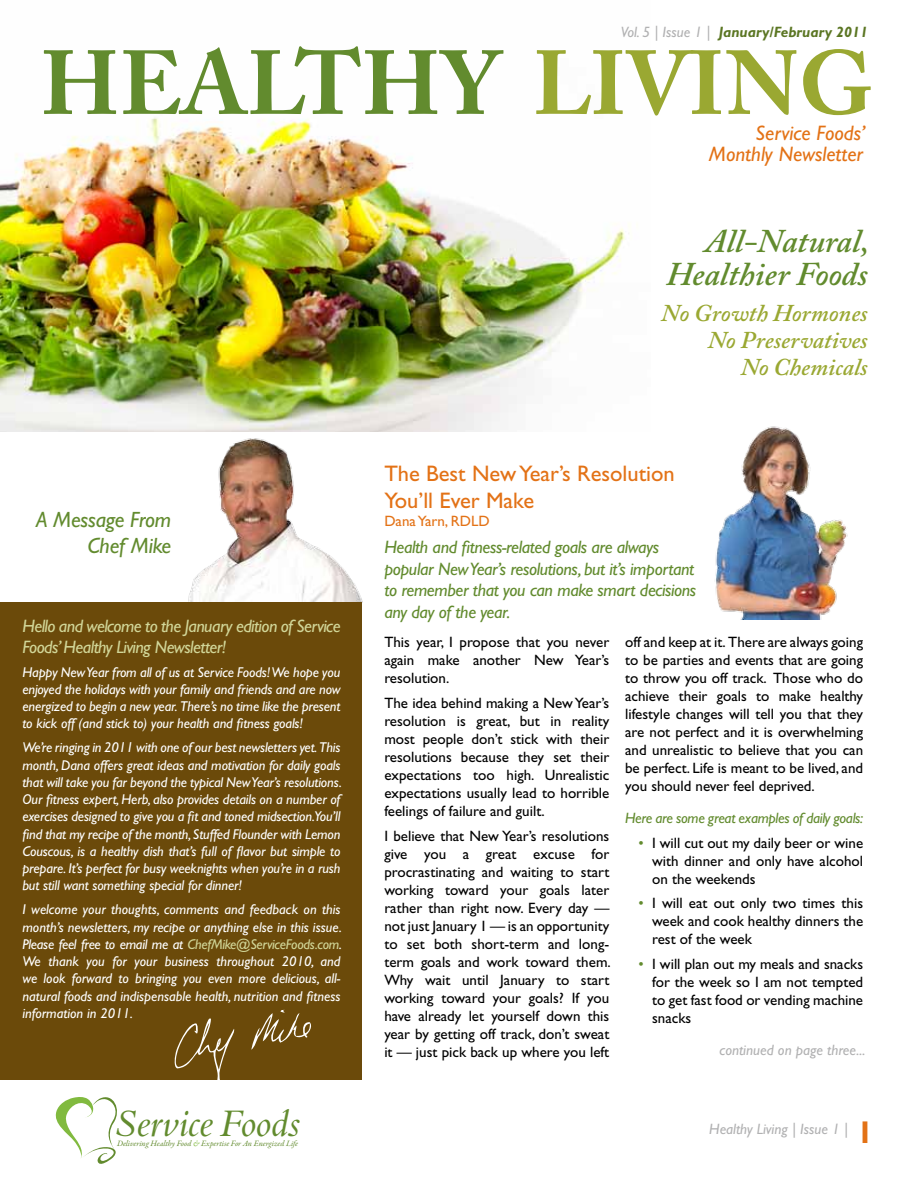
<style>
.page{position:relative;width:918px;height:1188px;background:#fff}
.page>*{position:absolute;margin:0;border:0;box-sizing:border-box;transform-origin:0 0}
.t1{font:700 89.55px "Adobe Caslon Pro";color:#628b2e}
.t2{font:37.95px "Aldine 401 BT Italic A";color:#628b2e}
.t3{font:italic 600 33px/33px "Adobe Caslon Pro";color:#628b2e;text-align:right}
.t4{font:italic 600 24px/27px "Adobe Caslon Pro";color:#9aa832;text-align:right}
.t5{font:22.5px/27px "Gill Sans";color:#e37216}
.t6{font:italic 22.2px/26.1px "Gill Sans";letter-spacing:-.01em;color:#628b2e;text-align:right}
.t7{font:italic 21px/21px "Gill Sans";color:#e37216;text-align:right}
.t8{font:italic 18px/21.6px "Gill Sans";letter-spacing:-.02em;color:#628b2e}
.t9{font:italic 18px/21px "Gill Sans";letter-spacing:-.03em;color:#d1d698}
.t10{font:15px/18px "Gill Sans";color:#000;text-align:justify}
.t11{font:italic 15px "Gill Sans";color:#b1b1b2}
.t12{font:italic 15px "Gill Sans";letter-spacing:-.02em;color:#628b2e}
.t13{font:italic 700 15px "Gill Sans";color:#5b7623}
.t14{font:15px "Gill Sans";color:#e37216}
.t15{font:italic 14.25px/17.2px "Gill Sans";letter-spacing:-.01em;color:#fff;text-align:justify}
.t16{font:italic 8.25px "Garamond Premr Pro";letter-spacing:-.005em;color:#628b2e}
.s1{font-weight:400;color:#b1b1b2}
.s2{color:#9aa832}
.s3{color:#d1d698}
.s4{color:#81ba3f}
.s5{color:#628b2e}
.s6{font-weight:700;font-style:normal;font-size:31.65px;color:#e37216}
</style>
<div class="page">
<img style="left:0;top:117px;width:625px;height:314px">
<img style="left:131px;top:431px;width:234px;height:171px">
<div style="left:0;top:602px;width:362px;height:478px;background:#6b4a0a"></div>
<svg style="left:55px;top:1097px;width:62px;height:67px"></svg>
<svg style="left:251px;top:1010px;width:60px;height:40px"></svg>
<svg style="left:174px;top:1019px;width:61px;height:61px"></svg>
<img style="left:715px;top:426px;width:133px;height:194px">
<p class="t13" style="left:621px;top:23px;width:249px"><span class="s1">Vol. 5 | Issue 1 |</span> January/February 2011</p>
<h1 class="t1" style="left:41px;top:30px;width:834px">HEALTHY <span class="s2">LIVING</span></h1>
<h3 class="t7" style="left:709px;top:122px;width:158px">Service Foods’<br>Monthly Newsletter</h3>
<h3 class="t6" style="left:36px;top:507px;width:137px">A Message From<br>Chef Mike</h3>
<p class="t9" style="left:22px;top:615px;width:320px">Hello and welcome to the January edition of Service<br>Foods’ Healthy Living Newsletter!</p>
<p class="t15" style="left:22px;top:663px;width:320px">Happy New Year from all of us at Service Foods! We hope you enjoyed the holidays with your family and friends and are now energized to begin a new year. There’s no time like the present to kick off (and stick to) your health and fitness goals!</p>
<p class="t15" style="left:22px;top:739px;width:321px">We’re ringing in 2011 with one of our best newsletters yet. This month, Dana offers great ideas and motivation for daily goals that will take you far beyond the typical New Year’s resolutions.<br>Our fitness expert, Herb, also provides details on a number of exercises designed to give you a fit and toned midsection.You’ll find that my recipe of the month, Stuffed Flounder with Lemon Couscous, is a healthy dish that’s full of flavor but simple to prepare. It’s perfect for busy weeknights when you’re in a rush but still want something special for dinner!</p>
<p class="t15" style="left:22px;top:901px;width:321px">I welcome your thoughts, comments and feedback on this month’s newsletters, my recipe or anything else in this issue.<br>Please feel free to email me at <span class="s3">ChefMike@ServiceFoods.com</span>.<br>We thank you for your business throughout 2010, and we look forward to bringing you even more delicious, all&shy;natural foods and indispensable health, nutrition and fitness information in 2011.</p>
<h2 class="t2" style="left:116px;top:1100px;width:186px">Service Foods</h2>
<p class="t16" style="left:117px;top:1138px;width:183px">Delivering Healthy Food <span class="s4">&amp;</span> Expertise For An Energized Life</p>
<h3 class="t3" style="left:667px;top:224px;width:204px">All-Natural,<br>Healthier Foods</h3>
<h3 class="t4" style="left:661px;top:299px;width:208px">No Growth Hormones<br>No Preservatives<br>No Chemicals</h3>
<h3 class="t5" style="left:384px;top:460px;width:292px">The Best New Year’s Resolution<br>You’ll Ever Make</h3>
<p class="t14" style="left:384px;top:513px;width:107px">Dana Yarn, RDLD</p>
<p class="t8" style="left:384px;top:537px;width:314px">Health and fitness-related goals are always popular New Year’s resolutions, but it’s important to remember that you can make smart decisions any day of the year.</p>
<p class="t10" style="left:384px;top:633px;width:226px">This year, I propose that you never again make another New Year’s resolution.</p>
<p class="t10" style="left:384px;top:694px;width:227px">The idea behind making a New Year’s resolution is great, but in reality most people don’t stick with their resolutions because they set their expectations too high. Unrealistic expectations usually lead to horrible feelings of failure and guilt.</p>
<p class="t10" style="left:384px;top:827px;width:228px">I believe that New Year’s resolutions give you a great excuse for procrastinating and waiting to start working toward your goals later rather than right now. Every day — not just January 1 — is an opportunity to set both short-term and long&shy;term goals and work toward them.<br>Why wait until January to start working toward your goals? If you have already let yourself down this year by getting off track, don’t sweat it — just pick back up where you left</p>
<p class="t10" style="left:625px;top:633px;width:240px">off and keep at it. There are always going to be parties and events that are going to throw you off track. Those who do achieve their goals to make healthy lifestyle changes will tell you that they are not perfect and it is overwhelming and unrealistic to believe that you can be perfect. Life is meant to be lived, and you should never feel deprived.</p>
<p class="t12" style="left:625px;top:809px;width:240px">Here are some great examples of daily goals:</p>
<p class="t10" style="left:652px;top:834px;width:213px;text-indent:-14px"><span class="s5">•</span> I will cut out my daily beer or wine with dinner and only have alcohol on the weekends</p>
<p class="t10" style="left:652px;top:894px;width:213px;text-indent:-14px"><span class="s5">•</span> I will eat out only two times this week and cook healthy dinners the rest of the week</p>
<p class="t10" style="left:652px;top:955px;width:213px;text-indent:-14px"><span class="s5">•</span> I will plan out my meals and snacks for the week so I am not tempted to get fast food or vending machine snacks</p>
<p class="t11" style="left:720px;top:1042px;width:147px">continued on page three...</p>
<p class="t11" style="left:709px;top:1120px;width:166px">Healthy Living | Issue 1 | <span class="s6">1</span></p>
</div>
